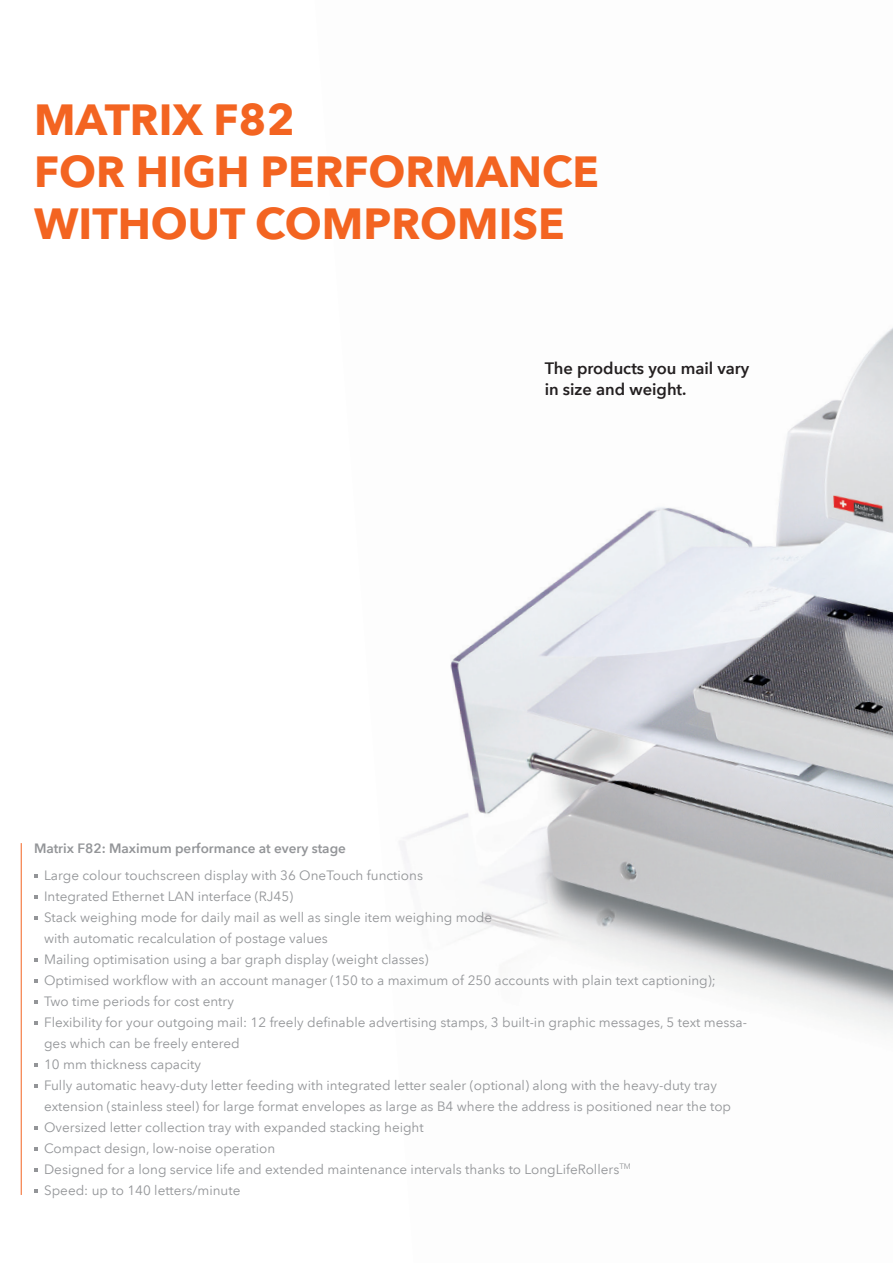
<style>
.page{position:relative;width:893px;height:1263px;background:#fff}
.page>*{position:absolute;margin:0;border:0;box-sizing:border-box;transform-origin:0 0}
.t1{font:700 43.5px "Avenir Next LT Pro";color:#f36421}
.t2{font:600 16.5px/21px "Avenir Next LT Pro";color:#231f20}
.Aufzählung{font:13.5px/21px "Avenir Next LT Pro";color:#939598}
.t3{font:600 13.5px "Avenir Next LT Pro";color:#939598}
</style>
<div class="page">
<img style="left:399px;top:327px;width:494px;height:704px">
<svg style="left:34px;top:874px;width:3px;height:4px"></svg>
<svg style="left:34px;top:1000px;width:3px;height:4px"></svg>
<svg style="left:34px;top:1084px;width:3px;height:4px"></svg>
<svg style="left:34px;top:916px;width:3px;height:4px"></svg>
<svg style="left:34px;top:1063px;width:3px;height:4px"></svg>
<svg style="left:34px;top:895px;width:3px;height:4px"></svg>
<svg style="left:34px;top:1021px;width:3px;height:4px"></svg>
<svg style="left:34px;top:958px;width:3px;height:4px"></svg>
<svg style="left:34px;top:979px;width:3px;height:4px"></svg>
<hr style="left:21px;top:843px;width:1px;height:352px;background:#f36421">
<p class="t1" style="left:34px;top:93px;width:262px">MATRIX F82</p>
<p class="t1" style="left:34px;top:145px;width:566px">FOR HIGH PERFORMANCE</p>
<p class="t1" style="left:34px;top:197px;width:532px">WITHOUT COMPROMISE</p>
<p class="t2" style="left:545px;top:358px;width:206px">The products you mail vary in size and weight.</p>
<p class="t3" style="left:34px;top:840px;width:313px">Matrix F82: Maximum performance at every stage</p>
<p class="Aufzählung" style="left:44px;top:865px;width:380px">Large colour touchscreen display with 36 OneTouch functions</p>
<p class="Aufzählung" style="left:44px;top:886px;width:251px">Integrated Ethernet LAN interface (RJ45)</p>
<p class="Aufzählung" style="left:44px;top:907px;width:450px">Stack weighing mode for daily mail as well as single item weighing mode</p>
<p class="Aufzählung" style="left:44px;top:928px;width:285px">with automatic recalculation of postage values</p>
<p class="Aufzählung" style="left:44px;top:949px;width:386px">Mailing optimisation using a bar graph display (weight classes)</p>
<p class="Aufzählung" style="left:44px;top:970px;width:673px">Optimised workflow with an account manager (150 to a maximum of 250 accounts with plain text captioning);</p>
<p class="Aufzählung" style="left:44px;top:991px;width:191px">Two time periods for cost entry</p>
<p class="Aufzählung" style="left:44px;top:1012px;width:704px">Flexibility for your outgoing mail: 12 freely definable advertising stamps, 3 built-in graphic messages, 5 text messa&shy;ges which can be freely entered</p>
<p class="Aufzählung" style="left:44px;top:1054px;width:159px">10 mm thickness capacity</p>
<p class="Aufzählung" style="left:44px;top:1075px;width:689px">Fully automatic heavy-duty letter feeding with integrated letter sealer (optional) along with the heavy-duty tray extension (stainless steel) for large format envelopes as large as B4 where the address is positioned near the top</p>
<p class="Aufzählung" style="left:44px;top:1117px;width:381px">Oversized letter collection tray with expanded stacking height</p>
<p class="Aufzählung" style="left:44px;top:1138px;width:233px">Compact design, low-noise operation</p>
<p class="Aufzählung" style="left:44px;top:1159px;width:588px">Designed for a long service life and extended maintenance intervals thanks to LongLifeRollers<sup>TM</sup></p>
<p class="Aufzählung" style="left:44px;top:1180px;width:198px">Speed: up to 140 letters/minute</p>
</div>
